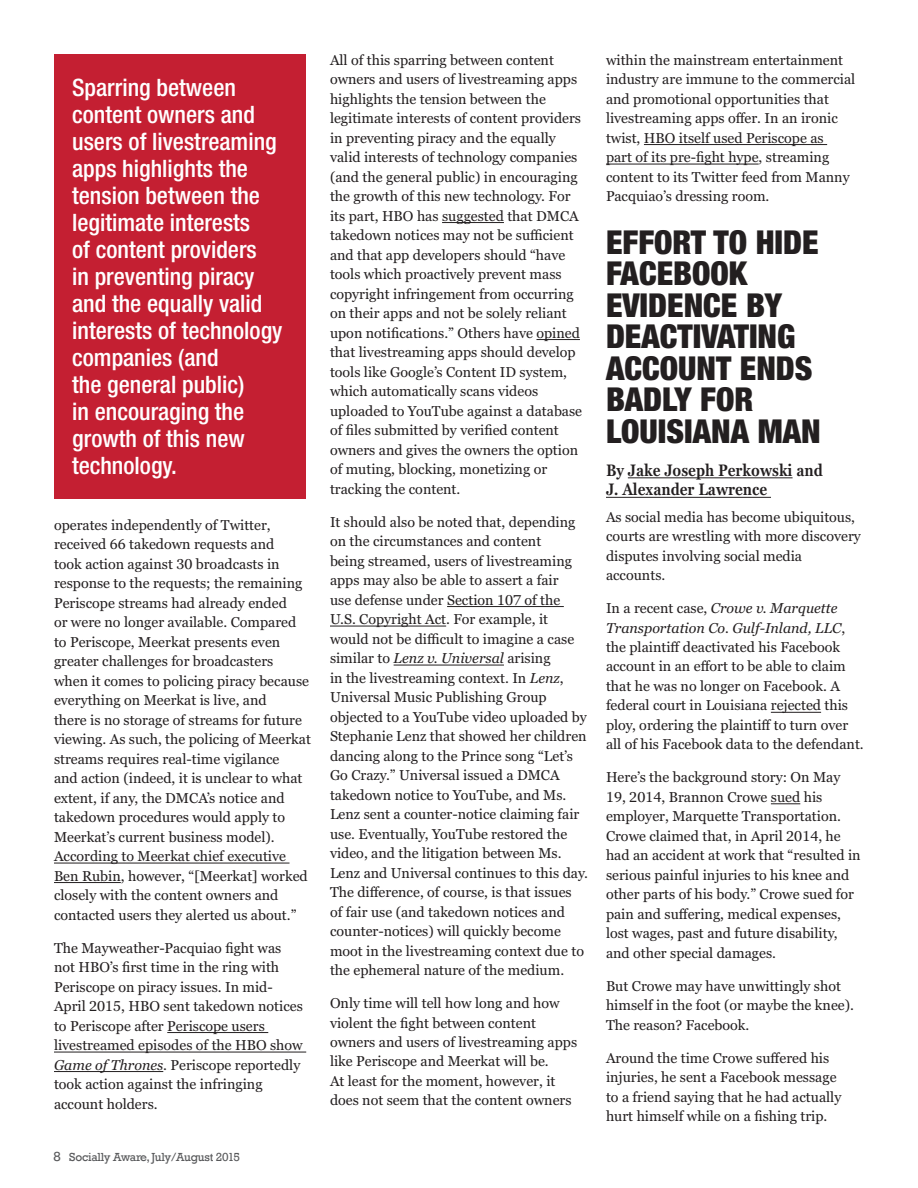
<style>
.page{position:relative;width:918px;height:1188px;background:#fff}
.page>*{position:absolute;margin:0;border:0;box-sizing:border-box;transform-origin:0 0}
.t1{font:900 condensed 33px/31.5px "Helvetica Neue LT Std";color:#231f20}
.t2{font:500 condensed 24px/27px "Helvetica Neue LT Std";color:#fff}
.t3{font:600 condensed 16.5px/19.5px "Georgia Pro";color:#231f20}
.t4{font:14.25px/19.5px "Georgia Pro";color:#231f20}
.t5{font:12px "Rockwell";letter-spacing:-.02em;color:#57585a}
.s1{font-style:italic}
.s2{font-size:13.5px}
</style>
<div class="page">
<hr style="left:54px;top:863px;width:236px;height:1px;background:#231f20">
<hr style="left:54px;top:882px;width:67px;height:1px;background:#231f20">
<hr style="left:167px;top:1032px;width:101px;height:1px;background:#231f20">
<hr style="left:54px;top:1052px;width:252px;height:1px;background:#231f20">
<hr style="left:54px;top:1071px;width:109px;height:1px;background:#231f20">
<hr style="left:442px;top:222px;width:62px;height:1px;background:#231f20">
<hr style="left:536px;top:339px;width:44px;height:1px;background:#231f20">
<hr style="left:447px;top:606px;width:117px;height:1px;background:#231f20">
<hr style="left:330px;top:626px;width:116px;height:1px;background:#231f20">
<hr style="left:394px;top:665px;width:110px;height:1px;background:#231f20">
<hr style="left:644px;top:144px;width:183px;height:1px;background:#231f20">
<hr style="left:606px;top:164px;width:153px;height:1px;background:#231f20">
<hr style="left:628px;top:477px;width:165px;height:1px;background:#231f20">
<hr style="left:606px;top:497px;width:165px;height:1px;background:#231f20">
<hr style="left:771px;top:712px;width:50px;height:1px;background:#231f20">
<svg style="left:771px;top:803px;width:29px;height:1px"></svg>
<div style="left:54px;top:54px;width:252px;height:445px;background:#c41f32"></div>
<p class="t2" style="left:72px;top:74px;width:212px">Sparring between content owners and users of livestreaming apps highlights the tension between the legitimate interests<br>of content providers<br>in preventing piracy and the equally valid interests of technology companies (and<br>the general public)<br>in encouraging the growth of this new technology.</p>
<p class="t4" style="left:54px;top:516px;width:258px">operates independently of Twitter, received 66 takedown requests and<br>took action against 30 broadcasts in response to the requests; the remaining Periscope streams had already ended<br>or were no longer available. Compared to Periscope, Meerkat presents even greater challenges for broadcasters when it comes to policing piracy because everything on Meerkat is live, and<br>there is no storage of streams for future viewing. As such, the policing of Meerkat streams requires real-time vigilance<br>and action (indeed, it is unclear to what extent, if any, the DMCA’s notice and takedown procedures would apply to Meerkat’s current business model).<br>According to Meerkat chief executive Ben Rubin, however, “[Meerkat] worked closely with the content owners and contacted users they alerted us about.”</p>
<p class="t4" style="left:54px;top:939px;width:250px">The Mayweather-Pacquiao fight was not HBO’s first time in the ring with Periscope on piracy issues. In mid-April 2015, HBO sent takedown notices to Periscope after Periscope users livestreamed episodes of the HBO show <span class="s1">Game of Thrones</span>. Periscope reportedly took action against the infringing account holders.</p>
<p class="t5" style="left:53px;top:1150px;width:188px"><span class="s2">8</span> Socially Aware, July/August 2015</p>
<p class="t4" style="left:330px;top:51px;width:254px">All of this sparring between content owners and users of livestreaming apps highlights the tension between the legitimate interests of content providers in preventing piracy and the equally valid interests of technology companies (and the general public) in encouraging the growth of this new technology. For its part, HBO has suggested that DMCA takedown notices may not be sufficient and that app developers should “have tools which proactively prevent mass copyright infringement from occurring on their apps and not be solely reliant upon notifications.” Others have opined that livestreaming apps should develop tools like Google’s Content ID system, which automatically scans videos uploaded to YouTube against a database of files submitted by verified content owners and gives the owners the option of muting, blocking, monetizing or tracking the content.</p>
<p class="t4" style="left:330px;top:513px;width:260px">It should also be noted that, depending on the circumstances and content<br>being streamed, users of livestreaming apps may also be able to assert a fair<br>use defense under Section 107 of the U.S. Copyright Act. For example, it would not be difficult to imagine a case similar to <span class="s1">Lenz v. Universal</span> arising<br>in the livestreaming context. In <span class="s1">Lenz</span>, Universal Music Publishing Group objected to a YouTube video uploaded by Stephanie Lenz that showed her children dancing along to the Prince song “Let’s Go Crazy.” Universal issued a DMCA takedown notice to YouTube, and Ms.<br>Lenz sent a counter-notice claiming fair use. Eventually, YouTube restored the video, and the litigation between Ms.<br>Lenz and Universal continues to this day.<br>The difference, of course, is that issues<br>of fair use (and takedown notices and counter-notices) will quickly become moot in the livestreaming context due to the ephemeral nature of the medium.</p>
<p class="t4" style="left:330px;top:994px;width:249px">Only time will tell how long and how violent the fight between content owners and users of livestreaming apps like Periscope and Meerkat will be.<br>At least for the moment, however, it does not seem that the content owners</p>
<p class="t4" style="left:606px;top:51px;width:251px">within the mainstream entertainment industry are immune to the commercial and promotional opportunities that livestreaming apps offer. In an ironic twist, HBO itself used Periscope as<br>part of its pre-fight hype, streaming content to its Twitter feed from Manny Pacquiao’s dressing room.</p>
<h1 class="t1" style="left:606px;top:226px;width:216px">EFFORT TO HIDE<br>FACEBOOK<br>EVIDENCE BY<br>DEACTIVATING<br>ACCOUNT ENDS<br>BADLY FOR<br>LOUISIANA MAN</h1>
<p class="t3" style="left:606px;top:461px;width:218px">By Jake Joseph Perkowski and<br>J. Alexander Lawrence</p>
<p class="t4" style="left:606px;top:507px;width:256px">As social media has become ubiquitous, courts are wrestling with more discovery disputes involving social media accounts.</p>
<p class="t4" style="left:606px;top:599px;width:259px">In a recent case, <span class="s1">Crowe v. Marquette Transportation Co. Gulf-Inland, LLC</span>, the plaintiff deactivated his Facebook account in an effort to be able to claim that he was no longer on Facebook. A federal court in Louisiana rejected this ploy, ordering the plaintiff to turn over all of his Facebook data to the defendant.</p>
<p class="t4" style="left:606px;top:768px;width:256px">Here’s the background story: On May 19, 2014, Brannon Crowe sued his employer, Marquette Transportation.<br>Crowe claimed that, in April 2014, he had an accident at work that “resulted in serious painful injuries to his knee and other parts of his body.” Crowe sued for pain and suffering, medical expenses, lost wages, past and future disability, and other special damages.</p>
<p class="t4" style="left:606px;top:977px;width:249px">But Crowe may have unwittingly shot himself in the foot (or maybe the knee).<br>The reason? Facebook.</p>
<p class="t4" style="left:606px;top:1049px;width:237px">Around the time Crowe suffered his injuries, he sent a Facebook message to a friend saying that he had actually hurt himself while on a fishing trip.</p>
</div>
